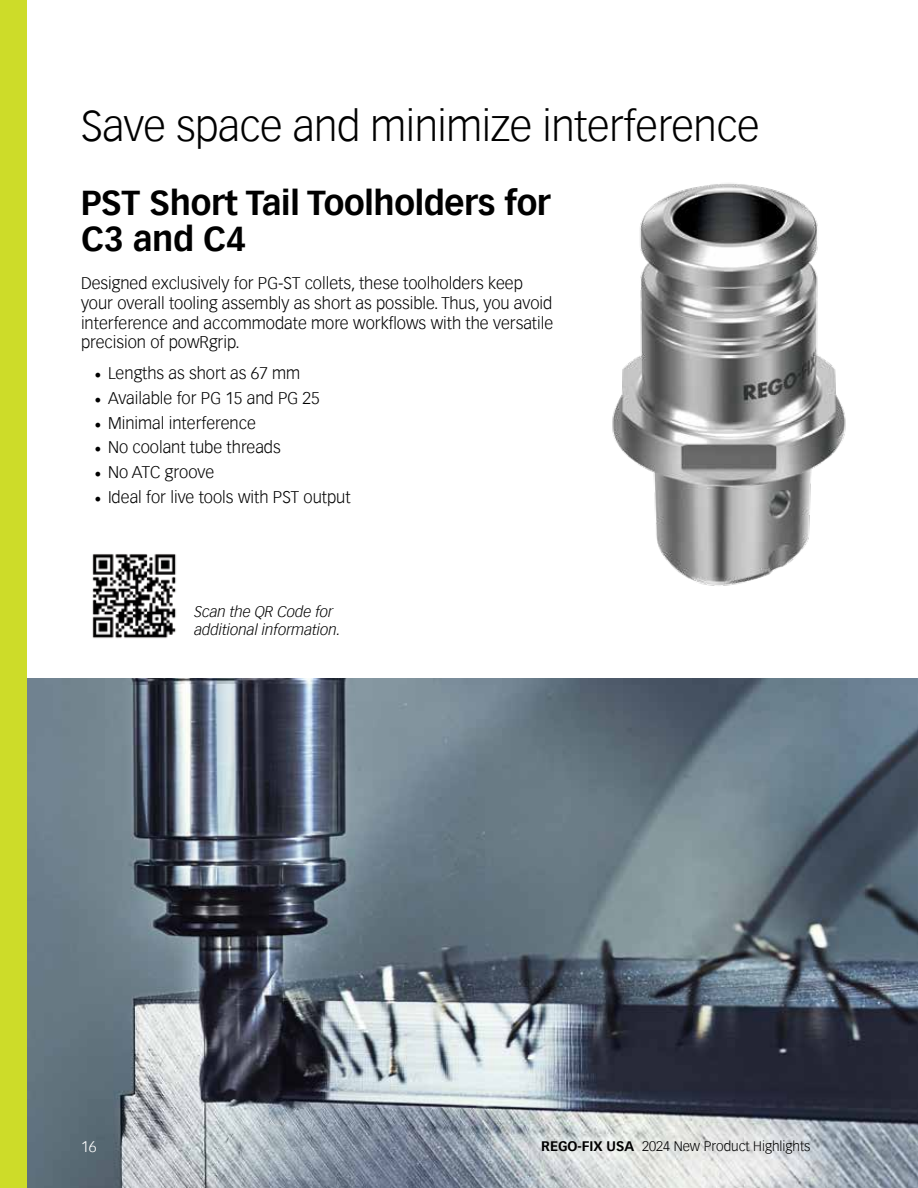
<style>
.page{position:relative;width:918px;height:1188px;background:#fff}
.page>*{position:absolute;margin:0;border:0;box-sizing:border-box;transform-origin:0 0}
.t1{font:300 42px "Vectora Com";letter-spacing:-.01em;color:#000}
.t2{font:700 33.75px/36px "Vectora Com";letter-spacing:-.01em;color:#000}
.t3{font:300 16.5px/19.8px "Vectora Com";color:#000}
.t4{font:italic 300 15px/18px "Vectora Com";color:#000}
.t5{font:300 15px "Vectora Com";color:#fff}
.t6{font:300 13.5px "Vectora Com";color:#000}
.s1{font-family:"Minion Pro";font-weight:400;font-size:18px}
.s2{font-weight:700}
</style>
<div class="page">
<img style="left:27px;top:678px;width:891px;height:510px">
<div style="left:0;top:0;width:27px;height:1188px;background:#cddc29"></div>
<img style="left:92px;top:554px;width:84px;height:85px">
<img style="left:612px;top:183px;width:234px;height:403px">
<h1 class="t1" style="left:81px;top:100px;width:680px">Save space and minimize interference</h1>
<h2 class="t2" style="left:81px;top:185px;width:471px">PST Short Tail Toolholders for<br>C3 and C4</h2>
<p class="t3" style="left:81px;top:273px;width:474px">Designed exclusively for PG-ST collets, these toolholders keep your overall tooling assembly as short as possible. Thus, you avoid interference and accommodate more workflows with the versatile precision of powRgrip.</p>
<p class="t3" style="left:94px;top:363px;width:207px"><span class="s1">•</span> Lengths as short as 67 mm</p>
<p class="t3" style="left:94px;top:388px;width:227px"><span class="s1">•</span> Available for PG 15 and PG 25</p>
<p class="t3" style="left:94px;top:413px;width:163px"><span class="s1">•</span> Minimal interference</p>
<p class="t3" style="left:94px;top:438px;width:188px"><span class="s1">•</span> No coolant tube threads</p>
<p class="t3" style="left:94px;top:462px;width:121px"><span class="s1">•</span> No ATC groove</p>
<p class="t3" style="left:94px;top:487px;width:258px"><span class="s1">•</span> Ideal for live tools with PST output</p>
<p class="t4" style="left:194px;top:603px;width:148px">Scan the QR Code for additional information.</p>
<p class="t5" style="left:81px;top:1138px;width:17px">16</p>
<p class="t6" style="left:541px;top:1138px;width:271px"><span class="s2">REGO-FIX USA</span> 2024 New Product Highlights</p>
</div>
